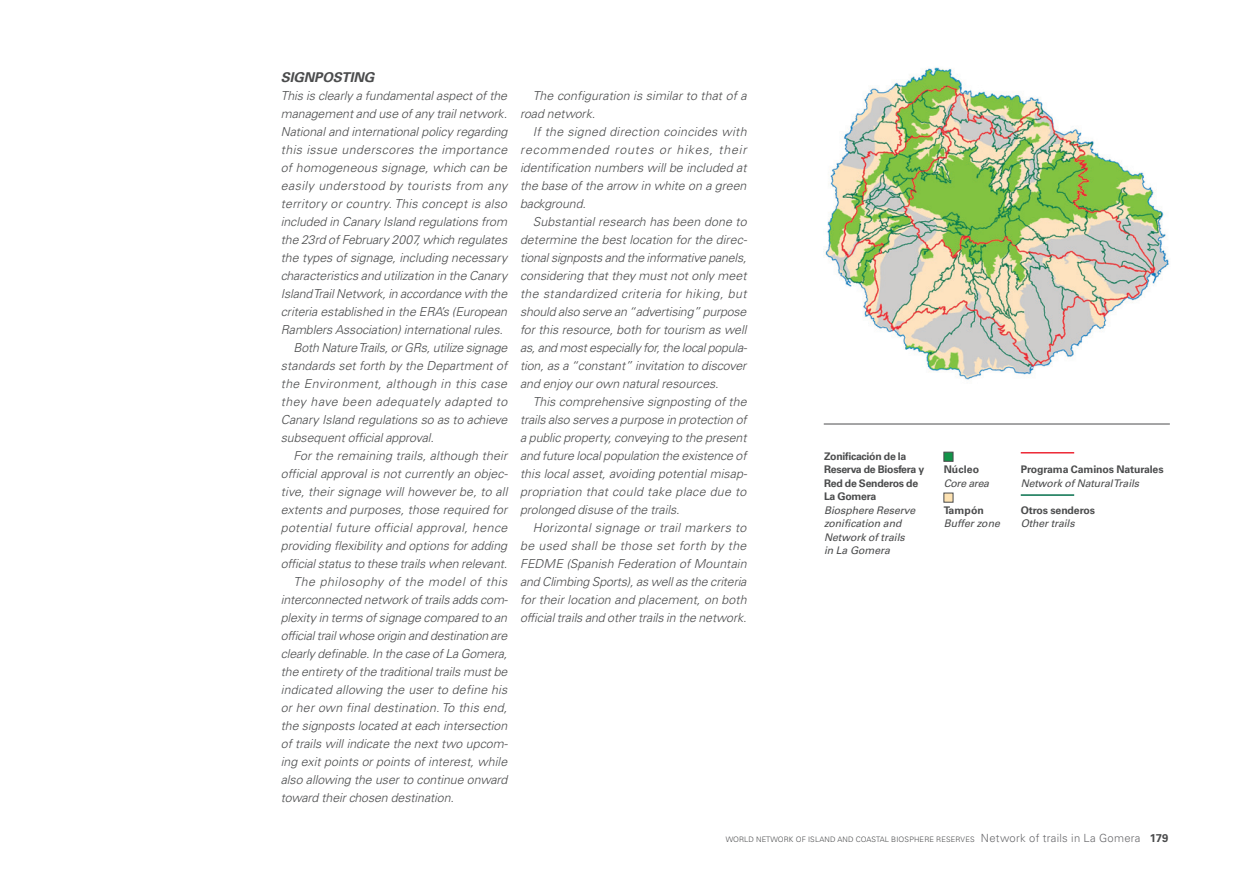
<style>
.page{position:relative;width:1234px;height:893px;background:#fff}
.page>*{position:absolute;margin:0;border:0;box-sizing:border-box;transform-origin:0 0}
.t1{font:italic 700 13.5px "Univers LT Std";letter-spacing:-.005em;color:#4b4c4d}
.t2{font:italic 300 12.3px/18px "Univers LT Std";letter-spacing:-.005em;color:#4b4c4d;text-align:justify}
.t3{font:italic 300 12.3px "Univers LT Std";letter-spacing:.015em;color:#4b4c4d}
.t4{font:italic 300 12.3px "Univers LT Std";letter-spacing:.03em;color:#4b4c4d}
.t5{font:italic 300 12.3px "Univers LT Std";letter-spacing:.035em;color:#4b4c4d}
.t6{font:italic 300 12.3px "Univers LT Std";letter-spacing:.04em;color:#4b4c4d}
.t7{font:italic 300 12.3px "Univers LT Std";letter-spacing:.02em;color:#4b4c4d}
.t8{font:700 10.5px/13.5px "Univers LT Std";letter-spacing:-.025em;color:#4b4c4d}
.t9{font:italic 10.5px/13.5px "Univers LT Std";letter-spacing:-.005em;color:#4b4c4d}
.t10{font:italic 10.5px "Univers LT Std";letter-spacing:-.025em;color:#4b4c4d}
.t11{font:300 7.5px "Univers LT Std";letter-spacing:.02em;color:#4b4c4d}
.s1{font-size:11.25px;color:#69696c}
.s2{font-weight:700;font-size:11.25px}
</style>
<div class="page">
<img style="left:825px;top:67px;width:344px;height:313px">
<hr style="left:823px;top:424px;width:346px;height:1px;background:#4b4c4d">
<div style="left:943px;top:493px;width:10px;height:9px;background:#fde2b2"></div>
<div style="left:943px;top:452px;width:10px;height:9px;background:#129348;border:1px solid #4b4c4d"></div>
<hr style="left:1020px;top:452px;width:53px;height:1px;background:#ed2836">
<hr style="left:1020px;top:494px;width:53px;height:2px;background:#06704d">
<p class="t1" style="left:281px;top:69px;width:95px">SIGNPOSTING</p>
<p class="t2" style="left:281px;top:87px;width:228px">This is clearly a fundamental aspect of the</p>
<p class="t2" style="left:281px;top:105px;width:228px">management and use of any trail network.</p>
<p class="t2" style="left:281px;top:123px;width:228px">National and international policy regarding</p>
<p class="t5" style="left:281px;top:142px;width:228px">this issue underscores the importance</p>
<p class="t3" style="left:281px;top:160px;width:228px">of homogeneous signage, which can be</p>
<p class="t5" style="left:281px;top:178px;width:228px">easily understood by tourists from any</p>
<p class="t7" style="left:281px;top:196px;width:228px">territory or country. This concept is also</p>
<p class="t2" style="left:281px;top:213px;width:228px">included in Canary Island regulations from</p>
<p class="t2" style="left:281px;top:231px;width:228px">the 23rd of February 2007, which regulates</p>
<p class="t2" style="left:281px;top:249px;width:228px">the types of signage, including necessary</p>
<p class="t2" style="left:281px;top:267px;width:228px">characteristics and utilization in the Canary</p>
<p class="t2" style="left:281px;top:285px;width:228px">Island Trail Network, in accordance with the</p>
<p class="t2" style="left:281px;top:303px;width:228px">criteria established in the ERA’s (European</p>
<p class="t2" style="left:281px;top:321px;width:223px">Ramblers Association) international rules.</p>
<p class="t2" style="left:293px;top:339px;width:215px">Both Nature Trails, or GRs, utilize signage</p>
<p class="t2" style="left:281px;top:357px;width:228px">standards set forth by the Department of</p>
<p class="t4" style="left:281px;top:376px;width:228px">the Environment, although in this case</p>
<p class="t6" style="left:281px;top:394px;width:228px">they have been adequately adapted to</p>
<p class="t2" style="left:281px;top:411px;width:228px">Canary Island regulations so as to achieve</p>
<p class="t2" style="left:281px;top:429px;width:155px">subsequent official approval.</p>
<p class="t2" style="left:293px;top:447px;width:215px">For the remaining trails, although their</p>
<p class="t2" style="left:281px;top:465px;width:228px">official approval is not currently an objec-</p>
<p class="t2" style="left:281px;top:483px;width:228px">tive, their signage will however be, to all</p>
<p class="t2" style="left:281px;top:501px;width:228px">extents and purposes, those required for</p>
<p class="t4" style="left:281px;top:520px;width:228px">potential future official approval, hence</p>
<p class="t2" style="left:281px;top:537px;width:228px">providing flexibility and options for adding</p>
<p class="t2" style="left:281px;top:555px;width:228px">official status to these trails when relevant.</p>
<p class="t6" style="left:293px;top:574px;width:215px">The philosophy of the model of this</p>
<p class="t2" style="left:281px;top:591px;width:228px">interconnected network of trails adds com-</p>
<p class="t2" style="left:281px;top:609px;width:228px">plexity in terms of signage compared to an</p>
<p class="t2" style="left:281px;top:627px;width:228px">official trail whose origin and destination are</p>
<p class="t2" style="left:281px;top:645px;width:228px">clearly definable. In the case of La Gomera,</p>
<p class="t2" style="left:281px;top:663px;width:228px">the entirety of the traditional trails must be</p>
<p class="t3" style="left:281px;top:682px;width:228px">indicated allowing the user to define his</p>
<p class="t3" style="left:281px;top:700px;width:228px">or her own final destination. To this end,</p>
<p class="t2" style="left:281px;top:717px;width:228px">the signposts located at each intersection</p>
<p class="t2" style="left:281px;top:735px;width:228px">of trails will indicate the next two upcom-</p>
<p class="t2" style="left:281px;top:753px;width:228px">ing exit points or points of interest, while</p>
<p class="t2" style="left:281px;top:771px;width:228px">also allowing the user to continue onward</p>
<p class="t2" style="left:281px;top:789px;width:175px">toward their chosen destination.</p>
<p class="t2" style="left:520px;top:87px;width:228px;text-indent:13px">The configuration is similar to that of a road network.</p>
<p class="t2" style="left:520px;top:123px;width:228px;text-indent:13px">If the signed direction coincides with recommended routes or hikes, their identification numbers will be included at the base of the arrow in white on a green background.</p>
<p class="t2" style="left:520px;top:213px;width:228px;text-indent:13px">Substantial research has been done to determine the best location for the direc&shy;tional signposts and the informative panels, considering that they must not only meet the standardized criteria for hiking, but should also serve an “advertising” purpose for this resource, both for tourism as well as, and most especially for, the local popula&shy;tion, as a “constant” invitation to discover and enjoy our own natural resources.</p>
<p class="t2" style="left:520px;top:393px;width:228px;text-indent:13px">This comprehensive signposting of the trails also serves a purpose in protection of a public property, conveying to the present and future local population the existence of this local asset, avoiding potential misap&shy;propriation that could take place due to prolonged disuse of the trails.</p>
<p class="t2" style="left:520px;top:519px;width:228px;text-indent:13px">Horizontal signage or trail markers to be used shall be those set forth by the FEDME (Spanish Federation of Mountain and Climbing Sports), as well as the criteria for their location and placement, on both official trails and other trails in the network.</p>
<p class="t8" style="left:823px;top:449px;width:102px">Zonificación de la<br>Reserva de Biosfera y<br>Red de Senderos de<br>La Gomera</p>
<p class="t9" style="left:823px;top:503px;width:93px">Biosphere Reserve zonification and<br>Network of trails in La Gomera</p>
<p class="t8" style="left:943px;top:463px;width:37px">Núcleo</p>
<p class="t10" style="left:943px;top:477px;width:47px">Core area</p>
<p class="t8" style="left:943px;top:503px;width:42px">Tampón</p>
<p class="t9" style="left:943px;top:517px;width:58px">Buffer zone</p>
<p class="t8" style="left:1020px;top:463px;width:144px">Programa Caminos Naturales</p>
<p class="t9" style="left:1020px;top:476px;width:120px">Network of Natural Trails</p>
<p class="t8" style="left:1020px;top:503px;width:76px">Otros senderos</p>
<p class="t9" style="left:1020px;top:517px;width:55px">Other trails</p>
<p class="t11" style="left:725px;top:835px;width:444px">WORLD NETWORK OF ISLAND AND COASTAL BIOSPHERE RESERVES <span class="s1">Network of trails in La Gomera</span> <span class="s2">179</span></p>
</div>
